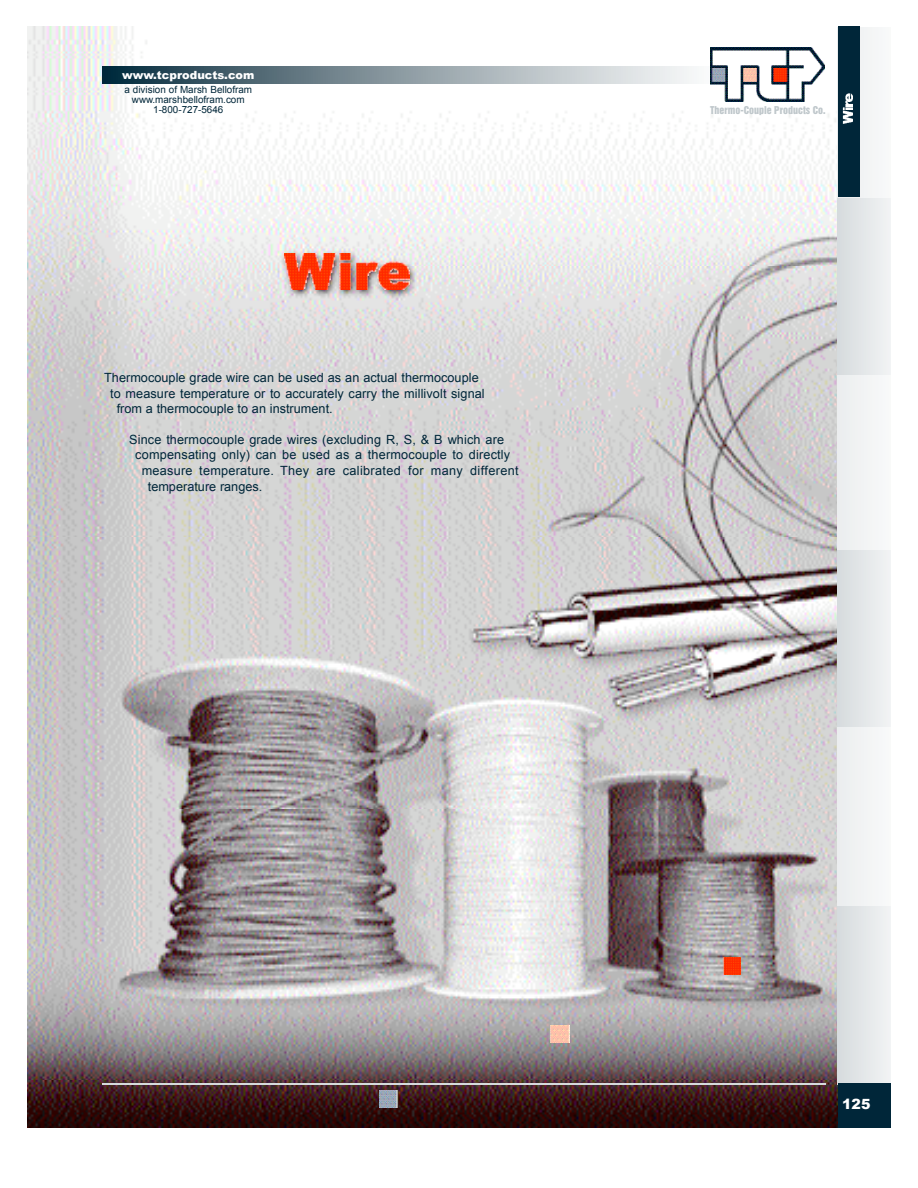
<style>
.page{position:relative;width:918px;height:1188px;background:#fff}
.page>*{position:absolute;margin:0;border:0;box-sizing:border-box;transform-origin:0 0}
.t1{font:900 14.1px "Arial";color:#fff}
.t2{font:12.75px "Arial";letter-spacing:.005em;color:#002639}
.t3{font:12.75px "Arial";letter-spacing:.025em;color:#002639}
.t4{font:900 11.25px "Arial";color:#fff}
.t5{font:9.9px/10.1px "Arial";color:#002639;text-align:center}
.t6{font:9.9px "Helvetica Inserat";color:#bfc7cb}
</style>
<div class="page">
<img style="left:27px;top:27px;width:811px;height:1101px">
<img style="left:380px;top:1091px;width:36px;height:17px">
<img style="left:530px;top:1025px;width:58px;height:17px">
<img style="left:712px;top:958px;width:28px;height:17px">
<img style="left:284px;top:253px;width:125px;height:37px">
<hr style="left:102px;top:1084px;width:724px;height:1px;background:#d5dadc">
<img style="left:102px;top:66px;width:609px;height:18px">
<img style="left:711px;top:48px;width:114px;height:53px">
<img style="left:837px;top:906px;width:54px;height:178px">
<div style="left:838px;top:197px;width:53px;height:177px;background:linear-gradient(to right,#d6dbde,#f2f4f4)"></div>
<div style="left:838px;top:729px;width:53px;height:176px;background:#f2f4f5"></div>
<div style="left:838px;top:1084px;width:53px;height:44px;background:#002639"></div>
<div style="left:837px;top:27px;width:54px;height:171px;background:#f5f6f6"></div>
<div style="left:838px;top:27px;width:22px;height:170px;background:#002639"></div>
<svg style="left:843px;top:93px;width:9px;height:30px"></svg>
<p class="t4" style="left:122px;top:67px;width:134px">www.tcproducts.com</p>
<p class="t5" style="left:124px;top:85px;width:129px">a division of Marsh Bellofram www.marshbellofram.com<br>1-800-727-5646</p>
<p class="t2" style="left:104px;top:370px;width:376px">Thermocouple grade wire can be used as an actual thermocouple</p>
<p class="t2" style="left:110px;top:386px;width:376px">to measure temperature or to accurately carry the millivolt signal</p>
<p class="t2" style="left:117px;top:401px;width:218px">from a thermocouple to an instrument.</p>
<p class="t2" style="left:129px;top:432px;width:376px">Since thermocouple grade wires (excluding R, S, &amp; B which are</p>
<p class="t2" style="left:135px;top:448px;width:376px">compensating only) can be used as a thermocouple to directly</p>
<p class="t3" style="left:142px;top:464px;width:378px">measure temperature. They are calibrated for many different</p>
<p class="t2" style="left:148px;top:479px;width:116px">temperature ranges.</p>
<p class="t6" style="left:710px;top:106px;width:117px">Thermo-Couple Products Co.</p>
<p class="t1" style="left:842px;top:1094px;width:30px">125</p>
</div>
